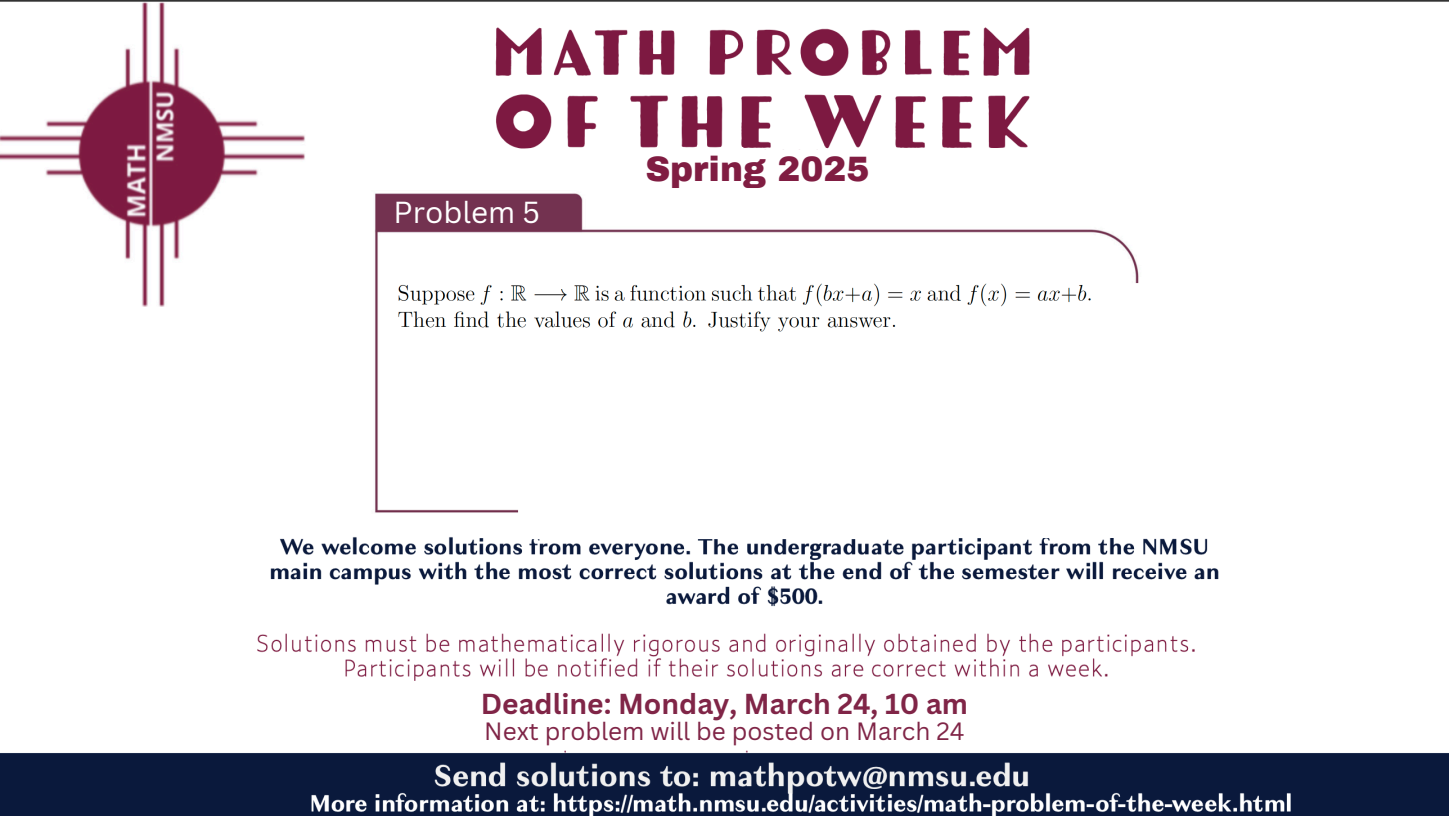
<style>
.page{position:relative;width:1449px;height:816px;background:#fff}
.page>*{position:absolute;margin:0;border:0;box-sizing:border-box;transform-origin:0 0}
.t1{font:900 34.5px "Archivo";color:#801d42}
.t2{font:29.55px "Canva Sans";color:#fff}
.t3{font:700 28.05px "Canva Sans";color:#802547}
.t4{font:24.3px "Canva Sans";color:#802547}
</style>
<div class="page">
<img style="left:0;top:0;width:1449px;height:815px">
<img style="left:388px;top:267px;width:739px;height:132px">
<h3 class="t2" style="left:394px;top:191px;width:148px">Problem 5</h3>
<p class="t1" style="left:645px;top:151px;width:226px">Spring 2025</p>
<h1 class="t3" style="left:481px;top:683px;width:489px">Deadline: Monday, March 24, 10 am</h1>
<p class="t4" style="left:484px;top:713px;width:482px">Next problem will be posted on March 24</p>
</div>
